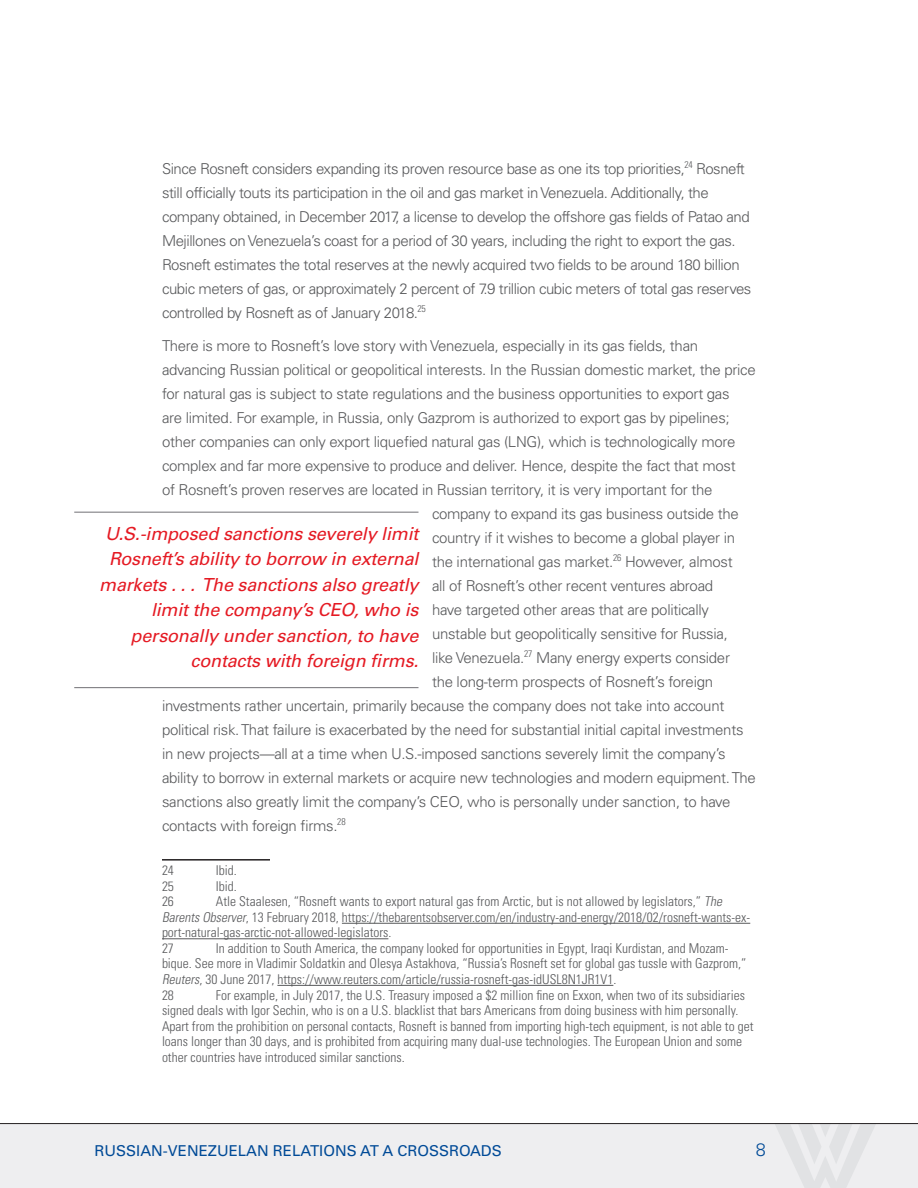
<style>
.page{position:relative;width:918px;height:1188px;background:#fff}
.page>*{position:absolute;margin:0;border:0;box-sizing:border-box;transform-origin:0 0}
.large_quote{font:italic 18px/25.5px "Univers LT Std";letter-spacing:-.01em;color:#e51a23;text-align:right}
.t1{font:300 18px "Univers LT Std";color:#004a97}
.body{font:300 15px/24px "Univers LT Std";letter-spacing:-.02em;color:#57585a}
.t2{font:15px "Univers LT Std";color:#004a97}
.Endnote_text{font:300 condensed 13.5px/15.6px "Univers LT Std";color:#57585a}
.s1{font-style:italic}
</style>
<div class="page">
<div style="left:0;top:1124px;width:918px;height:64px;background:#eeeef0"></div>
<svg style="left:774px;top:1124px;width:102px;height:64px"></svg>
<hr style="left:0;top:1123px;width:918px;height:1px;background:#231f20">
<hr style="left:162px;top:859px;width:108px;height:2px;background:#231f20">
<hr style="left:342px;top:923px;width:408px;height:1px;background:#57585a">
<hr style="left:162px;top:938px;width:226px;height:1px;background:#57585a">
<hr style="left:277px;top:985px;width:336px;height:1px;background:#57585a">
<hr style="left:74px;top:512px;width:344px;height:1px;background:#717074">
<hr style="left:74px;top:687px;width:344px;height:1px;background:#717074">
<p class="body" style="left:162px;top:157px;width:591px">Since Rosneft considers expanding its proven resource base as one its top priorities,<sup>24</sup> Rosneft still officially touts its participation in the oil and gas market in Venezuela. Additionally, the company obtained, in December 2017, a license to develop the offshore gas fields of Patao and Mejillones on Venezuela’s coast for a period of 30 years, including the right to export the gas.<br>Rosneft estimates the total reserves at the newly acquired two fields to be around 180 billion cubic meters of gas, or approximately 2 percent of 7.9 trillion cubic meters of total gas reserves controlled by Rosneft as of January 2018.<sup>25</sup></p>
<p class="body" style="left:162px;top:333px;width:538px">There is more to Rosneft’s love story with Venezuela, especially in its gas fields, than</p>
<p class="body" style="left:162px;top:357px;width:595px">advancing Russian political or geopolitical interests. In the Russian domestic market, the price</p>
<p class="body" style="left:162px;top:381px;width:569px">for natural gas is subject to state regulations and the business opportunities to export gas</p>
<p class="body" style="left:162px;top:405px;width:569px">are limited. For example, in Russia, only Gazprom is authorized to export gas by pipelines;</p>
<p class="body" style="left:162px;top:429px;width:575px">other companies can only export liquefied natural gas (LNG), which is technologically more</p>
<p class="body" style="left:162px;top:453px;width:575px">complex and far more expensive to produce and deliver. Hence, despite the fact that most</p>
<p class="body" style="left:162px;top:477px;width:552px">of Rosneft’s proven reserves are located in Russian territory, it is very important for the</p>
<p class="body" style="left:432px;top:501px;width:308px">company to expand its gas business outside the</p>
<p class="body" style="left:432px;top:525px;width:305px">country if it wishes to become a global player in</p>
<p class="body" style="left:432px;top:549px;width:302px">the international gas market.<sup>26</sup> However, almost</p>
<p class="body" style="left:432px;top:573px;width:283px">all of Rosneft’s other recent ventures abroad</p>
<p class="body" style="left:432px;top:597px;width:279px">have targeted other areas that are politically</p>
<p class="body" style="left:432px;top:621px;width:297px">unstable but geopolitically sensitive for Russia,</p>
<p class="body" style="left:432px;top:645px;width:300px">like Venezuela.<sup>27</sup> Many energy experts consider</p>
<p class="body" style="left:432px;top:669px;width:283px">the long-term prospects of Rosneft’s foreign</p>
<p class="body" style="left:162px;top:693px;width:564px">investments rather uncertain, primarily because the company does not take into account</p>
<p class="body" style="left:162px;top:717px;width:583px">political risk. That failure is exacerbated by the need for substantial initial capital investments</p>
<p class="body" style="left:162px;top:741px;width:565px">in new projects—all at a time when U.S.-imposed sanctions severely limit the company’s</p>
<p class="body" style="left:162px;top:765px;width:596px">ability to borrow in external markets or acquire new technologies and modern equipment. The</p>
<p class="body" style="left:162px;top:789px;width:570px">sanctions also greatly limit the company’s CEO, who is personally under sanction, to have</p>
<p class="body" style="left:162px;top:813px;width:185px">contacts with foreign firms.<sup>28</sup></p>
<p class="Endnote_text" style="left:162px;top:863px;width:13px">24</p>
<p class="Endnote_text" style="left:216px;top:863px;width:22px">Ibid.</p>
<p class="Endnote_text" style="left:162px;top:878px;width:13px">25</p>
<p class="Endnote_text" style="left:216px;top:878px;width:22px">Ibid.</p>
<p class="Endnote_text" style="left:162px;top:894px;width:13px">26</p>
<p class="large_quote" style="left:99px;top:521px;width:321px">U.S.-imposed sanctions severely limit Rosneft’s ability to borrow in external markets . . . The sanctions also greatly limit the company’s CEO, who is personally under sanction, to have contacts with foreign firms.</p>
<p class="Endnote_text" style="left:162px;top:894px;width:590px;text-indent:54px">Atle Staalesen, “Rosneft wants to export natural gas from Arctic, but is not allowed by legislators,” <span class="s1">The<br>BarentsObserver</span>, 13 February 2018, https://thebarentsobserver.com/en/industry-and-energy/2018/02/rosneft-wants-ex&shy;port-natural-gas-arctic-not-allowed-legislators.</p>
<p class="Endnote_text" style="left:162px;top:940px;width:13px">27</p>
<p class="Endnote_text" style="left:162px;top:940px;width:586px;text-indent:54px">In addition to South America, the company looked for opportunities in Egypt, Iraqi Kurdistan, and Mozam&shy;bique. See more in Vladimir Soldatkin and Olesya Astakhova, “Russia’s Rosneft set for global gas tussle with Gazprom,”<br><span class="s1">Reuters</span>, 30 June 2017, https://www.reuters.com/article/russia-rosneft-gas-idUSL8N1JR1V1.</p>
<p class="Endnote_text" style="left:162px;top:987px;width:13px">28</p>
<p class="Endnote_text" style="left:162px;top:987px;width:593px;text-indent:54px">For example, in July 2017, the U.S. Treasury imposed a $2 million fine on Exxon, when two of its subsidiaries signed deals with Igor Sechin, who is on a U.S. blacklist that bars Americans from doing business with him personally.<br>Apart from the prohibition on personal contacts, Rosneft is banned from importing high-tech equipment, is not able to get loans longer than 30 days, and is prohibited from acquiring many dual-use technologies. The European Union and some other countries have introduced similar sanctions.</p>
<p class="t2" style="left:94px;top:1141px;width:409px">RUSSIAN-VENEZUELAN RELATIONS AT A CROSSROADS</p>
<p class="t1" style="left:756px;top:1139px;width:12px">8</p>
</div>
